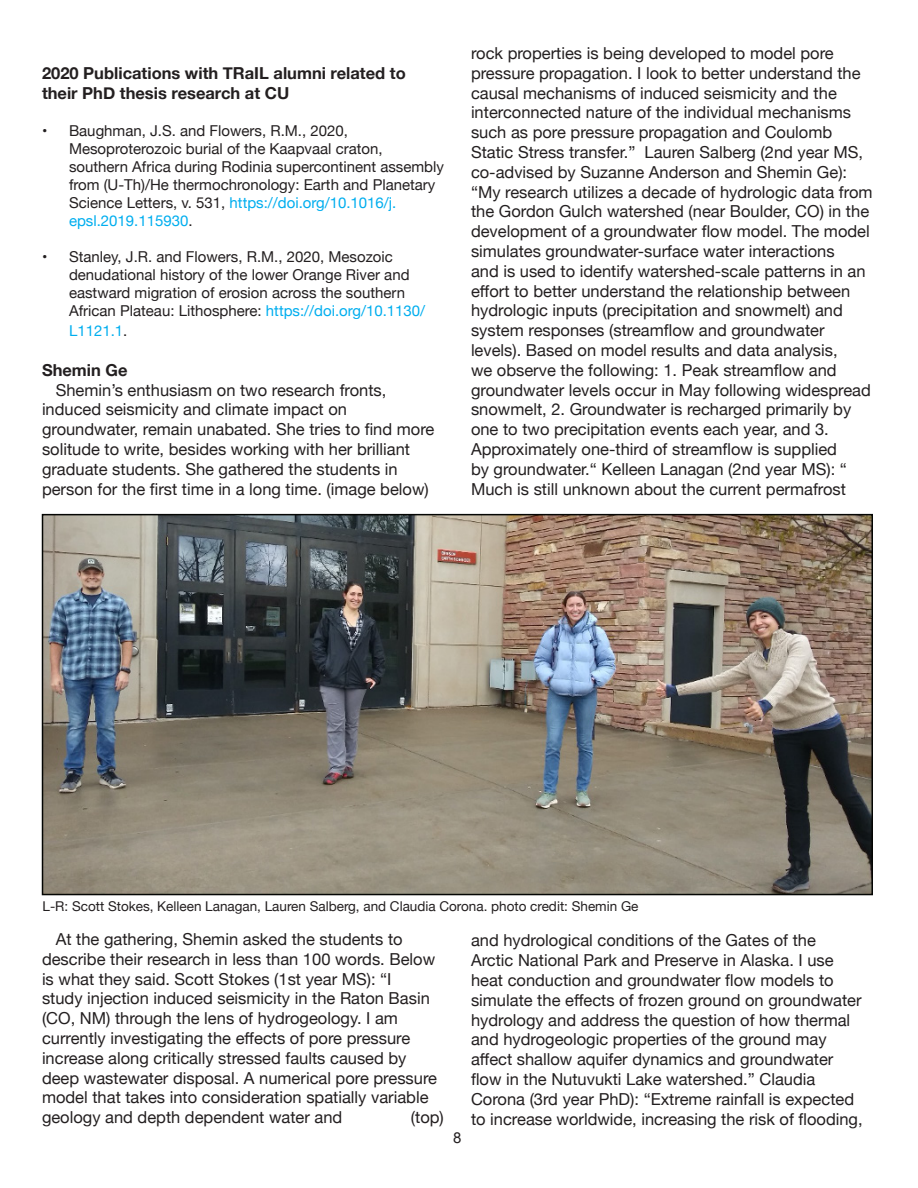
<style>
.page{position:relative;width:918px;height:1188px;background:#fff}
.page>*{position:absolute;margin:0;border:0;box-sizing:border-box;transform-origin:0 0}
.t1{font:16.5px/19.8px "Helvetica Neue";color:#231f20}
.t2{font:700 16.5px/19.8px "Helvetica Neue";color:#231f20}
.t3{font:15px/18px "Helvetica Neue";color:#231f20}
.t4{font:15px "Helvetica Neue";color:#00aeef}
.t5{font:15px "Arial";color:#231f20}
.t6{font:13.5px "Helvetica Neue";color:#231f20}
.s1{color:#00aeef}
.s2{color:#231f20}
</style>
<div class="page">
<img style="left:45px;top:517px;width:825px;height:375px">
<div style="left:42px;top:514px;width:831px;height:381px;border:2px solid #040503"></div>
<p class="t2" style="left:42px;top:63px;width:365px">2020 Publications with TRaIL alumni related to their PhD thesis research at CU</p>
<p class="t3" style="left:69px;top:123px;width:377px;text-indent:-27px">• Baughman, J.S. and Flowers, R.M., 2020, Mesoproterozoic burial of the Kaapvaal craton, southern Africa during Rodinia supercontinent assembly from (U-Th)/He thermochronology: Earth and Planetary Science Letters, v. 531, <span class="s1">https://doi.org/10.1016/j. epsl.2019.115930</span>.</p>
<p class="t3" style="left:69px;top:249px;width:358px;text-indent:-27px">• Stanley, J.R. and Flowers, R.M., 2020, Mesozoic denudational history of the lower Orange River and eastward migration of erosion across the southern African Plateau: Lithosphere: <span class="s1">https://doi.org/10.1130/</span></p>
<p class="t4" style="left:69px;top:320px;width:60px">L1121.1<span class="s2">.</span></p>
<p class="t2" style="left:42px;top:360px;width:87px">Shemin Ge</p>
<p class="t1" style="left:42px;top:381px;width:394px;text-indent:14px">Shemin’s enthusiasm on two research fronts, induced seismicity and climate impact on groundwater, remain unabated. She tries to find more solitude to write, besides working with her brilliant graduate students. She gathered the students in person for the first time in a long time. (image below)</p>
<p class="t1" style="left:471px;top:44px;width:403px">rock properties is being developed to model pore pressure propagation. I look to better understand the causal mechanisms of induced seismicity and the interconnected nature of the individual mechanisms such as pore pressure propagation and Coulomb Static Stress transfer.” Lauren Salberg (2nd year MS, co-advised by Suzanne Anderson and Shemin Ge): “My research utilizes a decade of hydrologic data from the Gordon Gulch watershed (near Boulder, CO) in the development of a groundwater flow model. The model simulates groundwater-surface water interactions<br>and is used to identify watershed-scale patterns in an effort to better understand the relationship between hydrologic inputs (precipitation and snowmelt) and system responses (streamflow and groundwater levels). Based on model results and data analysis,<br>we observe the following: 1. Peak streamflow and groundwater levels occur in May following widespread snowmelt, 2. Groundwater is recharged primarily by one to two precipitation events each year, and 3.<br>Approximately one-third of streamflow is supplied<br>by groundwater.“ Kelleen Lanagan (2nd year MS): “ Much is still unknown about the current permafrost</p>
<p class="t6" style="left:43px;top:896px;width:598px">L-R: Scott Stokes, Kelleen Lanagan, Lauren Salberg, and Claudia Corona. photo credit: Shemin Ge</p>
<p class="t1" style="left:42px;top:930px;width:397px;text-indent:14px">At the gathering, Shemin asked the students to describe their research in less than 100 words. Below is what they said. Scott Stokes (1st year MS): “I<br>study injection induced seismicity in the Raton Basin (CO, NM) through the lens of hydrogeology. I am currently investigating the effects of pore pressure increase along critically stressed faults caused by deep wastewater disposal. A numerical pore pressure model that takes into consideration spatially variable geology and depth dependent water and</p>
<p class="t1" style="left:411px;top:1108px;width:35px">(top)</p>
<p class="t5" style="left:453px;top:1128px;width:10px">8</p>
<p class="t1" style="left:471px;top:932px;width:393px">and hydrological conditions of the Gates of the<br>Arctic National Park and Preserve in Alaska. I use heat conduction and groundwater flow models to simulate the effects of frozen ground on groundwater hydrology and address the question of how thermal and hydrogeologic properties of the ground may affect shallow aquifer dynamics and groundwater flow in the Nutuvukti Lake watershed.” Claudia Corona (3rd year PhD): “Extreme rainfall is expected to increase worldwide, increasing the risk of flooding,</p>
</div>
